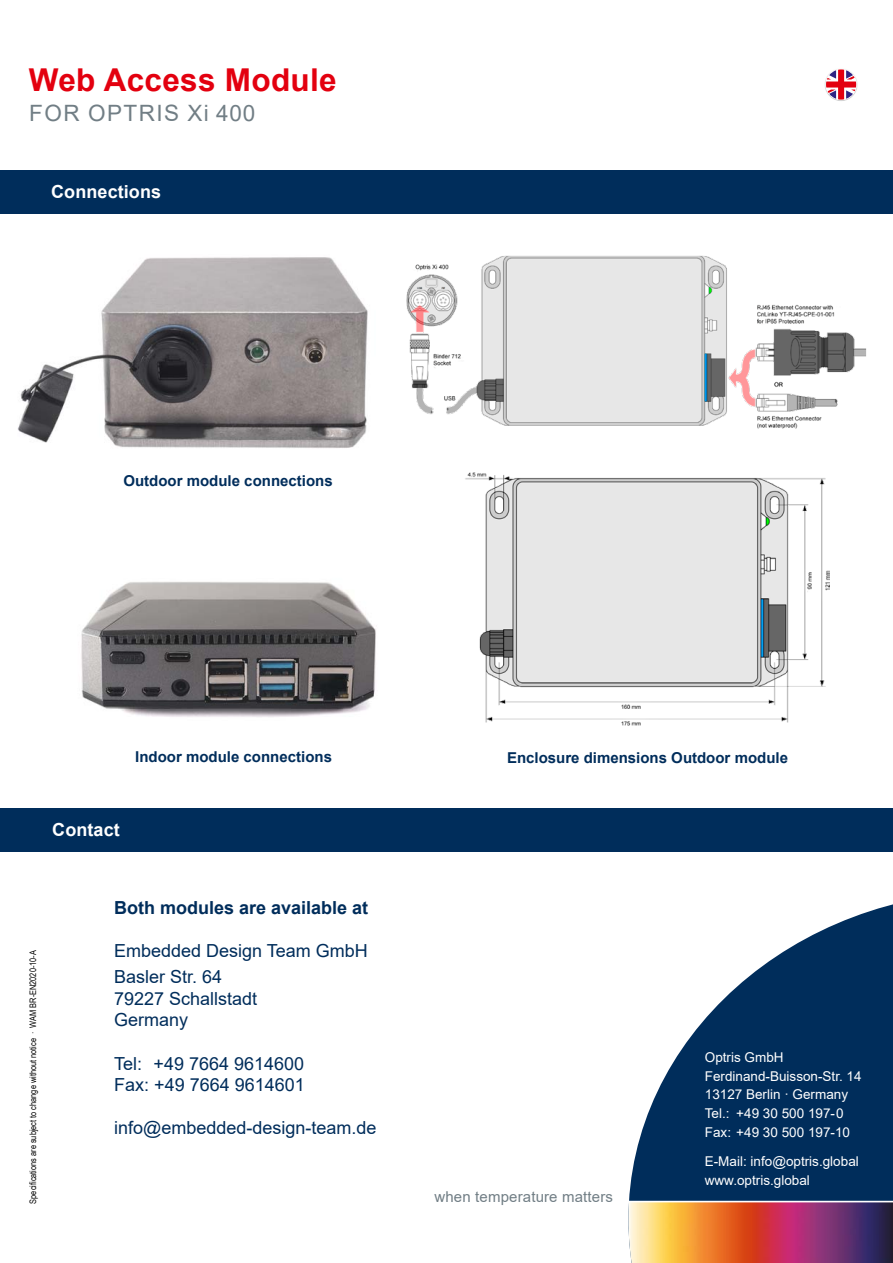
<style>
.page{position:relative;width:893px;height:1263px;background:#fff}
.page>*{position:absolute;margin:0;border:0;box-sizing:border-box;transform-origin:0 0}
.t1{font:700 31.5px "Arial";letter-spacing:.01em;color:#e3000f}
.t2{font:22.5px "Arial";letter-spacing:.065em;color:#717e85}
.t3{font:18px/21.6px "Arial";color:#002d5b}
.t4{font:700 18px "Arial";color:#002d5b}
.t5{font:700 18px "Arial";letter-spacing:.005em;color:#fff}
.t6{font:700 15px "Arial";color:#002d5b}
.t7{font:15px "Arial";letter-spacing:.01em;color:#717e85}
.t8{font:13.5px/18.6px "Arial";color:#fff}
.t9{font:9px "Arial Narrow";color:#000}
</style>
<div class="page">
<div style="left:0;top:808px;width:893px;height:43px;background:#002d5b"></div>
<div style="left:0;top:170px;width:893px;height:44px;background:#002d5b"></div>
<img style="left:465px;top:472px;width:364px;height:254px">
<img style="left:18px;top:257px;width:350px;height:191px">
<img style="left:81px;top:581px;width:295px;height:136px">
<svg style="left:629px;top:904px;width:264px;height:297px;fill:#002d5b"></svg>
<img style="left:628px;top:1202px;width:265px;height:61px">
<img style="left:407px;top:256px;width:459px;height:173px">
<svg style="left:824px;top:68px;width:34px;height:33px"></svg>
<svg style="left:825px;top:69px;width:32px;height:31px"></svg>
<svg style="left:826px;top:69px;width:30px;height:31px"></svg>
<h1 class="t1" style="left:29px;top:57px;width:309px">Web Access Module</h1>
<h2 class="t2" style="left:29px;top:97px;width:227px">FOR OPTRIS Xi 400</h2>
<h3 class="t5" style="left:51px;top:179px;width:111px">Connections</h3>
<p class="t6" style="left:123px;top:470px;width:211px">Outdoor module connections</p>
<p class="t6" style="left:135px;top:746px;width:198px">Indoor module connections</p>
<h3 class="t5" style="left:52px;top:817px;width:69px">Contact</h3>
<p class="t9" style="left:26px;top:1203px;width:255px;rotate:-90deg">Specifications are subject to change without notice · WAM BR-EN2020-10-A</p>
<h3 class="t4" style="left:114px;top:895px;width:256px">Both modules are available at</h3>
<h3 class="t3" style="left:114px;top:938px;width:255px;line-height:25.8px">Embedded Design Team GmbH<br>Basler Str. 64</h3>
<h3 class="t3" style="left:114px;top:988px;width:145px">79227 Schallstadt<br>Germany</h3>
<h3 class="t3" style="left:114px;top:1052px;width:192px">Tel: +49 7664 9614600<br>Fax: +49 7664 9614601</h3>
<h3 class="t3" style="left:114px;top:1117px;width:264px">info@embedded-design-team.de</h3>
<p class="t6" style="left:507px;top:747px;width:282px">Enclosure dimensions Outdoor module</p>
<p class="t7" style="left:434px;top:1186px;width:180px">when temperature matters</p>
<p class="t8" style="left:705px;top:1048px;width:158px">Optris GmbH<br>Ferdinand-Buisson-Str. 14<br>13127 Berlin · Germany<br>Tel.: +49 30 500 197- 0<br>Fax: +49 30 500 197-10</p>
<p class="t8" style="left:705px;top:1152px;width:155px">E-Mail: info@optris.global www.optris.global</p>
</div>
